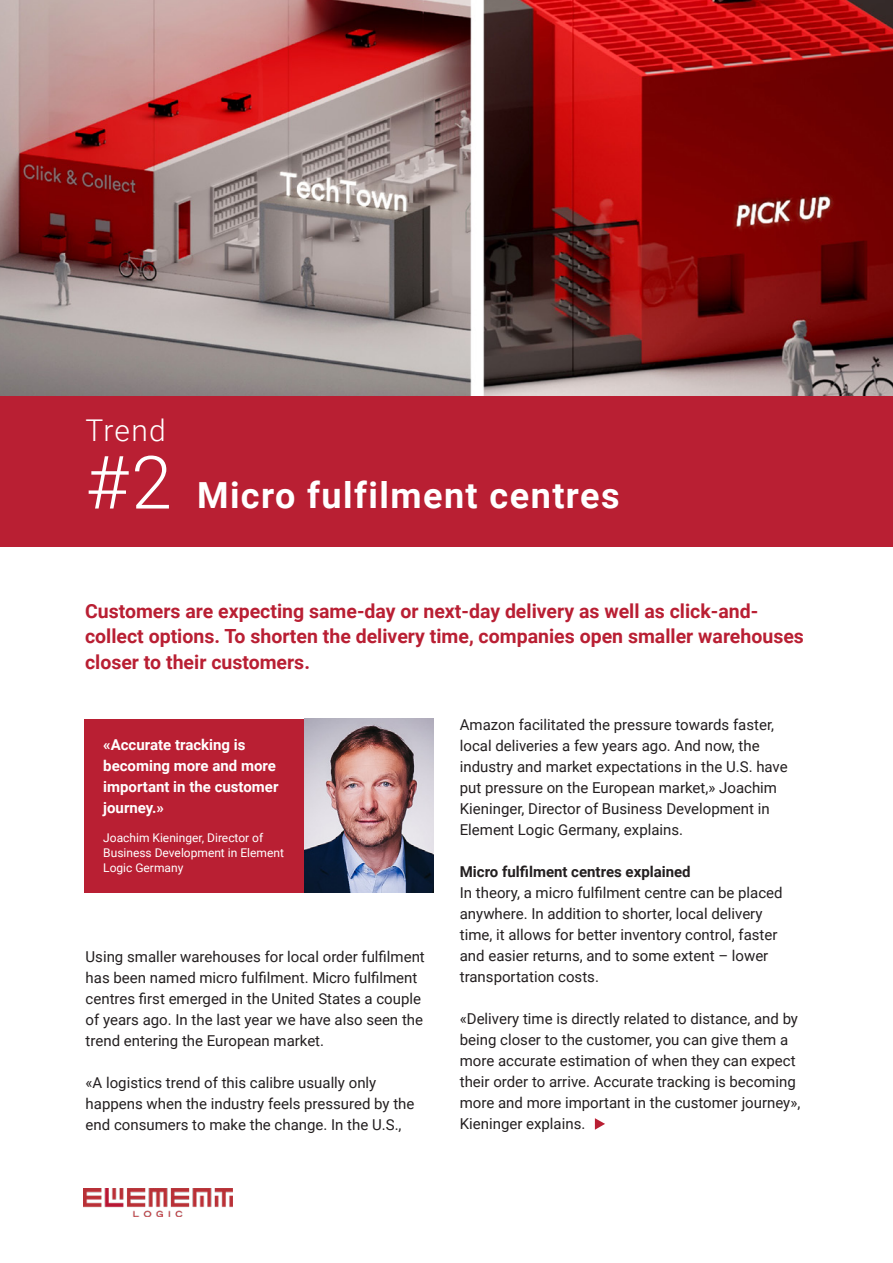
<style>
.page{position:relative;width:893px;height:1263px;background:#fff}
.page>*{position:absolute;margin:0;border:0;box-sizing:border-box;transform-origin:0 0}
.t1{font:300 73.5px "Roboto";color:#fff}
.t2{font:700 36px "Roboto";letter-spacing:.04em;color:#fff}
.t3{font:300 30px "Roboto";letter-spacing:.035em;color:#fff}
.t4{font:700 19.5px/25.5px "Roboto";color:#b91f33}
.t5{font:15px/21px "Roboto";color:#231f20}
.t6{font:700 15px/21px "Roboto";color:#fff}
.t7{font:700 15px "Roboto";color:#231f20}
.t8{font:12px/15px "Roboto";color:#fff}
</style>
<div class="page">
<div style="left:0;top:395px;width:893px;height:152px;background:#b91f33"></div>
<img style="left:83px;top:1188px;width:150px;height:29px">
<svg style="left:595px;top:1118px;width:10px;height:12px"></svg>
<div style="left:85px;top:719px;width:348px;height:173px;background:#b91f33"></div>
<img style="left:304px;top:719px;width:129px;height:173px">
<img style="left:0;top:0;width:893px;height:395px">
<p class="t3" style="left:86px;top:409px;width:82px">Trend</p>
<p class="t1" style="left:86px;top:431px;width:88px">#2</p>
<p class="t2" style="left:197px;top:469px;width:424px">Micro fulfilment centres</p>
<p class="t4" style="left:85px;top:597px;width:720px">Customers are expecting same-day or next-day delivery as well as click-and-- collect options. To shorten the delivery time, companies open smaller warehouses closer to their customers.</p>
<p class="t6" style="left:103px;top:734px;width:177px">«Accurate tracking is becoming more and more important in the customer journey.»</p>
<p class="t8" style="left:103px;top:830px;width:182px">Joachim Kieninger, Director of<br>Business Development in Element<br>Logic Germany</p>
<p class="t5" style="left:86px;top:946px;width:341px">Using smaller warehouses for local order fulfilment has been named micro fulfilment. Micro fulfilment centres first emerged in the United States a couple of years ago. In the last year we have also seen the trend entering the European market.</p>
<p class="t5" style="left:86px;top:1072px;width:330px">«A logistics trend of this calibre usually only happens when the industry feels pressured by the end consumers to make the change. In the U.S.,</p>
<p class="t5" style="left:460px;top:713px;width:329px">Amazon facilitated the pressure towards faster, local deliveries a few years ago. And now, the industry and market expectations in the U.S. have put pressure on the European market,» Joachim Kieninger, Director of Business Development in Element Logic Germany, explains.</p>
<p class="t7" style="left:460px;top:861px;width:232px">Micro fulfilment centres explained</p>
<p class="t5" style="left:460px;top:881px;width:324px">In theory, a micro fulfilment centre can be placed anywhere. In addition to shorter, local delivery time, it allows for better inventory control, faster and easier returns, and to some extent – lower transportation costs.</p>
<p class="t5" style="left:460px;top:1007px;width:342px">«Delivery time is directly related to distance, and by being closer to the customer, you can give them a more accurate estimation of when they can expect their order to arrive. Accurate tracking is becoming more and more important in the customer journey», Kieninger explains.</p>
</div>
